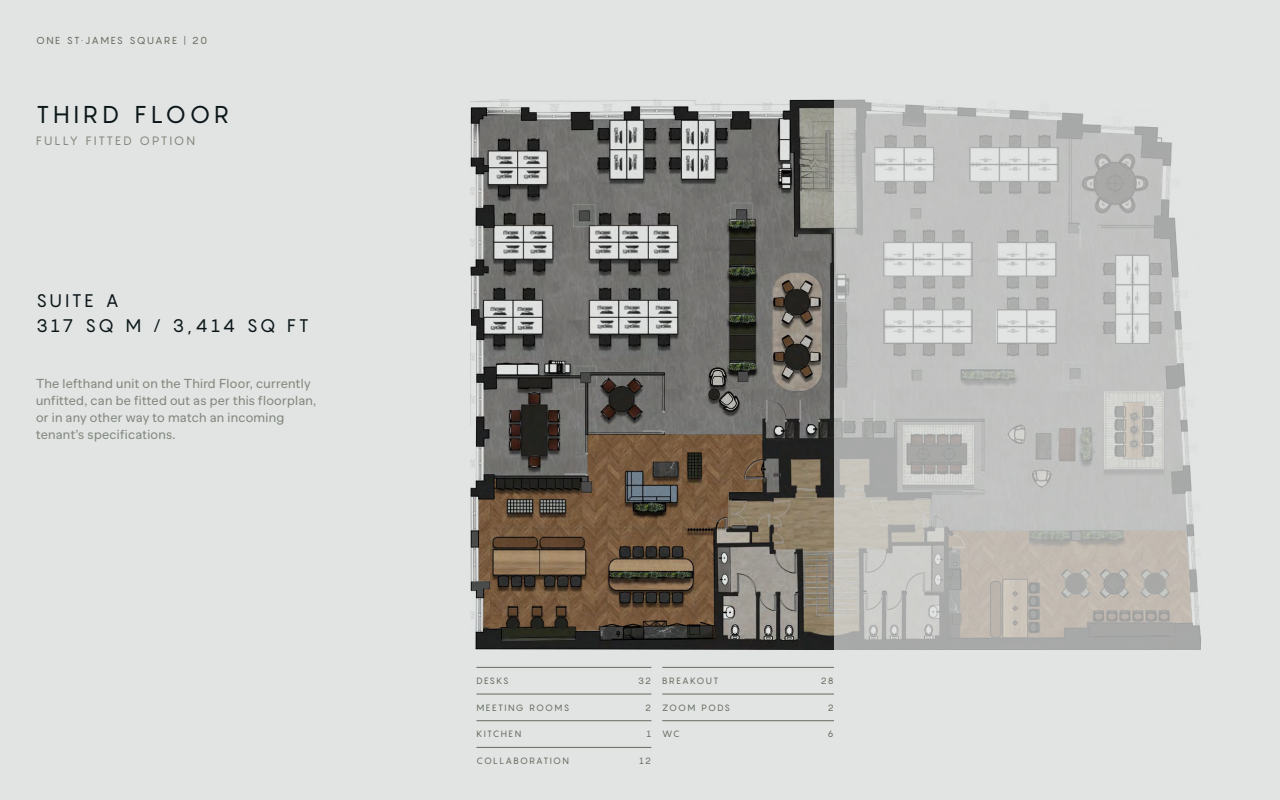
<style>
.page{position:relative;width:1280px;height:800px;background:#e2e4e3}
.page>*{position:absolute;margin:0;border:0;box-sizing:border-box;transform-origin:0 0}
.t1{font:24px "Pangram";letter-spacing:.165em;color:#0c171a}
.t2{font:18px/25px "Pangram";letter-spacing:.145em;color:#0c171a}
.t3{font:13px/17px "Banana Grotesk";letter-spacing:.02em;color:#82897f}
.t4{font:12px "Pangram";letter-spacing:.155em;color:#82897f}
.t5{font:10px "Pangram";letter-spacing:.145em;color:#636b5f}
.t6{font:9px "Pangram";letter-spacing:.15em;color:#636b5f}
.t7{font:9px "Pangram";letter-spacing:.125em;color:#636b5f}
</style>
<div class="page">
<hr style="left:476px;top:667px;width:175px;height:1px;background:#636b5f">
<hr style="left:476px;top:694px;width:175px;height:1px;background:#636b5f">
<hr style="left:476px;top:720px;width:175px;height:1px;background:#636b5f">
<hr style="left:476px;top:747px;width:175px;height:1px;background:#636b5f">
<hr style="left:662px;top:667px;width:172px;height:1px;background:#636b5f">
<hr style="left:662px;top:694px;width:172px;height:1px;background:#636b5f">
<hr style="left:662px;top:720px;width:172px;height:1px;background:#636b5f">
<img style="left:471px;top:100px;width:729px;height:549px">
<img style="left:885px;top:242px;width:86px;height:34px">
<img style="left:885px;top:309px;width:86px;height:33px">
<img style="left:970px;top:148px;width:86px;height:34px">
<img style="left:996px;top:243px;width:60px;height:34px">
<img style="left:997px;top:310px;width:59px;height:33px">
<img style="left:874px;top:147px;width:59px;height:35px">
<p class="t5" style="left:36px;top:34px;width:172px">ONE ST.JAMES SQUARE | 20</p>
<h1 class="t1" style="left:36px;top:99px;width:195px">THIRD FLOOR</h1>
<p class="t4" style="left:36px;top:133px;width:160px">FULLY FITTED OPTION</p>
<h2 class="t2" style="left:36px;top:288px;width:274px">SUITE A<br>317 SQ M / 3,414 SQ FT</h2>
<p class="t3" style="left:36px;top:375px;width:282px">The lefthand unit on the Third Floor, currently unfitted, can be fitted out as per this floorplan, or in any other way to match an incoming tenant’s specifications.</p>
<p class="t6" style="left:476px;top:675px;width:34px">DESKS</p>
<p class="t6" style="left:638px;top:675px;width:15px">32</p>
<p class="t6" style="left:476px;top:702px;width:94px">MEETING ROOMS</p>
<p class="t6" style="left:645px;top:702px;width:7px">2</p>
<p class="t6" style="left:476px;top:728px;width:46px">KITCHEN</p>
<p class="t6" style="left:646px;top:728px;width:6px">1</p>
<p class="t6" style="left:476px;top:755px;width:94px">COLLABORATION</p>
<p class="t6" style="left:639px;top:755px;width:14px">12</p>
<p class="t6" style="left:662px;top:675px;width:58px">BREAKOUT</p>
<p class="t6" style="left:821px;top:675px;width:14px">28</p>
<p class="t7" style="left:662px;top:702px;width:69px">ZOOM PODS</p>
<p class="t6" style="left:828px;top:702px;width:7px">2</p>
<p class="t6" style="left:662px;top:728px;width:19px">WC</p>
<p class="t6" style="left:828px;top:728px;width:8px">6</p>
</div>
